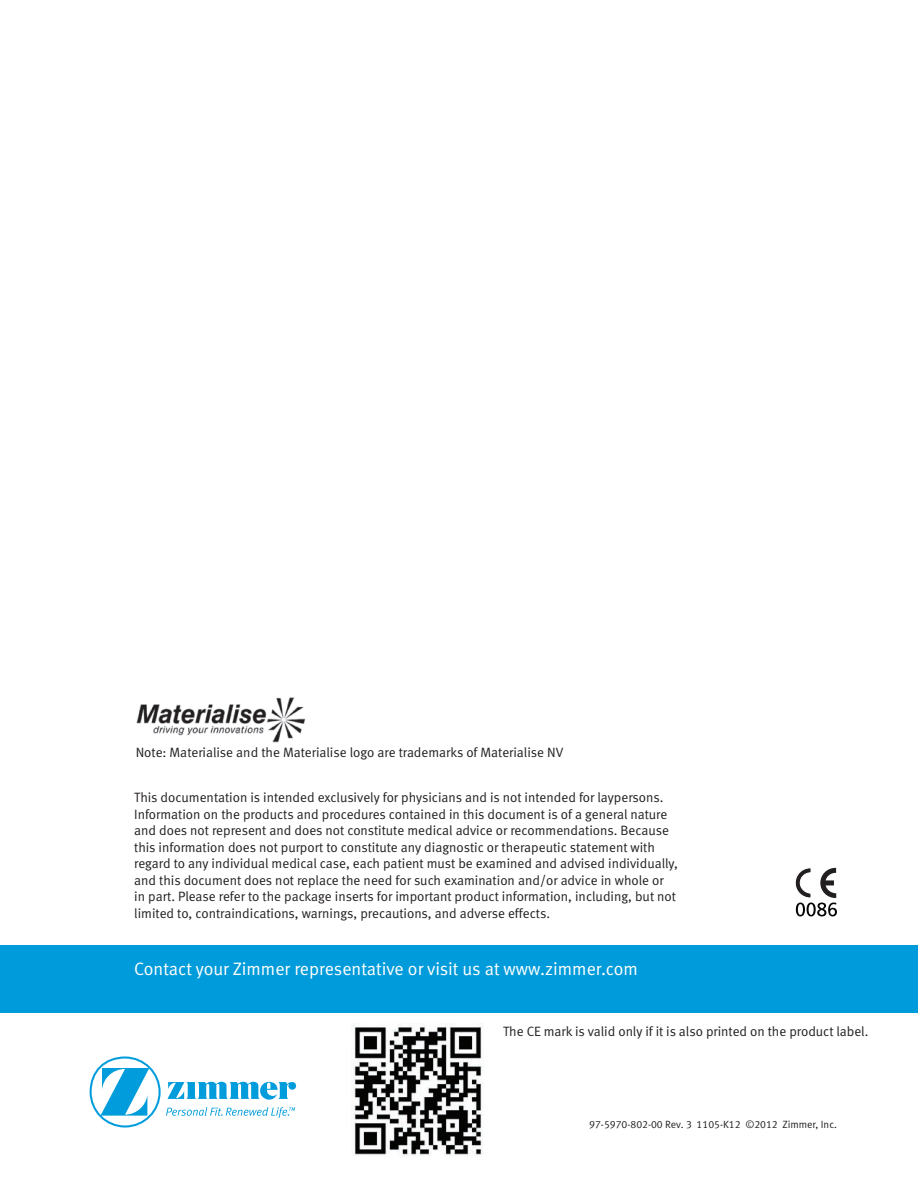
<style>
.page{position:relative;width:918px;height:1188px;background:#fff}
.page>*{position:absolute;margin:0;border:0;box-sizing:border-box;transform-origin:0 0}
.t1{font:18px "Meta Normal LF";color:#fff}
.t2{font:13.5px/16.5px "Meta Normal LF";color:#231f20}
.t3{font:10.5px "Meta Normal LF";color:#231f20}
</style>
<div class="page">
<img style="left:136px;top:697px;width:170px;height:46px">
<div style="left:0;top:945px;width:918px;height:68px;background:#009bda"></div>
<svg style="left:795px;top:868px;width:42px;height:48px"></svg>
<svg style="left:90px;top:1057px;width:206px;height:71px"></svg>
<img style="left:351px;top:1024px;width:132px;height:132px">
<p class="t2" style="left:136px;top:744px;width:429px">Note: Materialise and the Materialise logo are trademarks of Materialise NV</p>
<p class="t2" style="left:134px;top:789px;width:545px">This documentation is intended exclusively for physicians and is not intended for laypersons.<br>Information on the products and procedures contained in this document is of a general nature and does not represent and does not constitute medical advice or recommendations. Because this information does not purport to constitute any diagnostic or therapeutic statement with regard to any individual medical case, each patient must be examined and advised individually, and this document does not replace the need for such examination and/or advice in whole or<br>in part. Please refer to the package inserts for important product information, including, but not limited to, contraindications, warnings, precautions, and adverse effects.</p>
<h1 class="t1" style="left:134px;top:958px;width:505px">Contact your Zimmer representative or visit us at www.zimmer.com</h1>
<p class="t2" style="left:503px;top:1022px;width:367px">The CE mark is valid only if it is also printed on the product label.</p>
<p class="t3" style="left:589px;top:1119px;width:249px">97-5970-802-00 Rev. 3 1105-K12 ©2012 Zimmer, Inc.</p>
</div>
